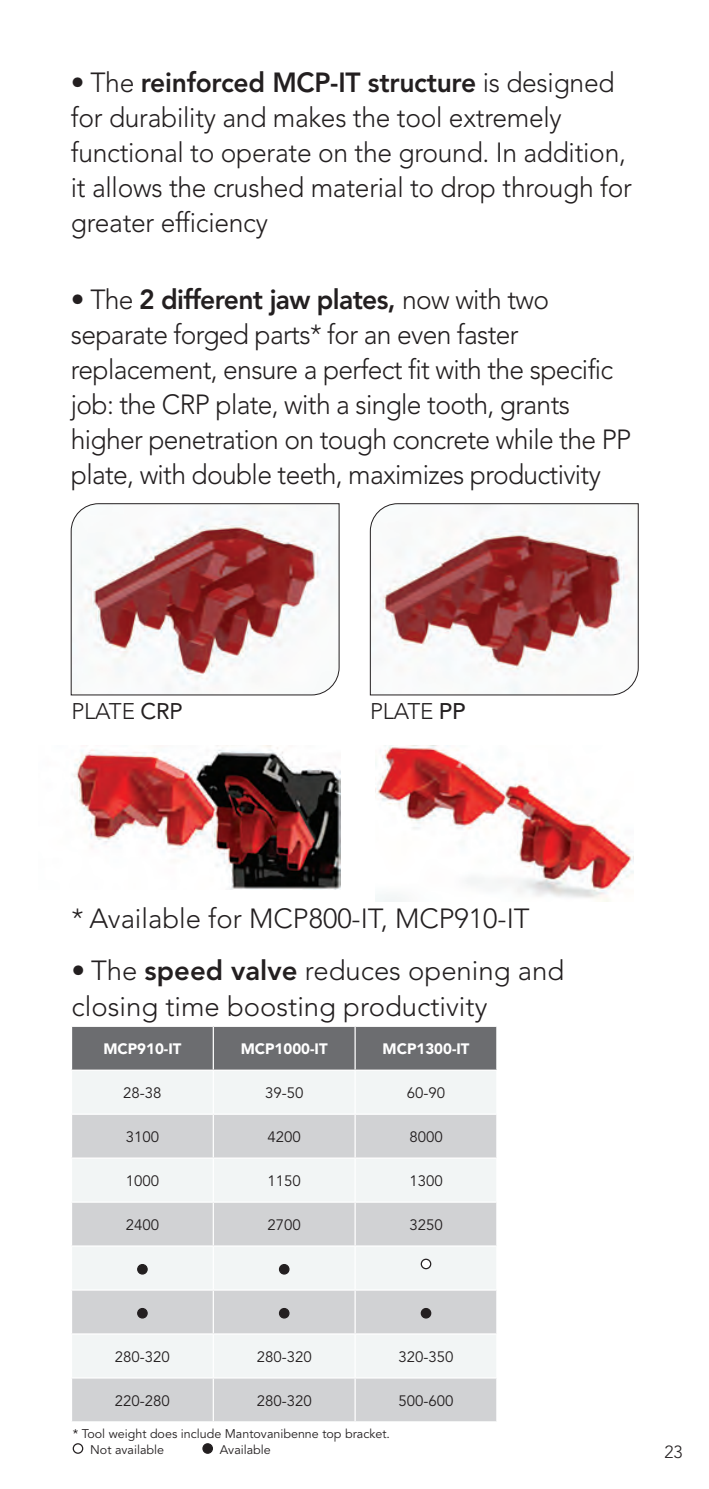
<style>
.page{position:relative;width:709px;height:1489px;background:#fff}
.page>*{position:absolute;margin:0;border:0;box-sizing:border-box;transform-origin:0 0}
.t1{font:300 27.5px/35px "Avenir LT Std";letter-spacing:-.02em;color:#231f20}
.t2{font:300 27.5px/35px "Avenir LT Std";color:#231f20}
.t3{font:300 22.5px "Avenir LT Std";letter-spacing:-.01em;color:#231f20}
.t4{font:300 17.5px "Avenir LT Std";color:#231f20}
.t5{font:15px "Avenir LT Std";color:#231f20}
.t6{font:900 15px "Avenir LT Std";color:#fff}
.t7{font:12.5px "Avenir LT Std";color:#231f20}
.s1{font-weight:800}
.s2{font-weight:400}
.s3{font-weight:500}
</style>
<div class="page">
<svg style="left:71px;top:503px;width:269px;height:192px"></svg>
<svg style="left:370px;top:503px;width:269px;height:192px"></svg>
<img style="left:72px;top:745px;width:268px;height:144px">
<img style="left:375px;top:745px;width:258px;height:156px">
<div style="left:73px;top:1442px;width:10px;height:11px;border:1px solid #231f20;border-radius:50%"></div>
<div style="left:203px;top:1443px;width:9px;height:9px;background:#231f20;border-radius:50%"></div>
<div style="left:202px;top:1442px;width:11px;height:11px;border:1px solid #231f20;border-radius:50%"></div>
<div style="left:72px;top:1026px;width:424px;height:43px;background:#6c6d70"></div>
<div style="left:72px;top:1071px;width:424px;height:42px;background:#f2f5f5"></div>
<svg style="left:72px;top:1115px;width:424px;height:306px;fill:#d1d2d4"></svg>
<hr style="left:213px;top:1026px;width:1px;height:43px;background:#fff">
<hr style="left:354px;top:1026px;width:2px;height:43px;background:#fff">
<hr style="left:213px;top:1070px;width:1px;height:43px;background:#fff">
<hr style="left:354px;top:1070px;width:2px;height:43px;background:#fff">
<hr style="left:213px;top:1114px;width:1px;height:43px;background:#fff">
<hr style="left:354px;top:1114px;width:2px;height:43px;background:#fff">
<hr style="left:71px;top:1157px;width:142px;height:1px;background:#fff">
<hr style="left:213px;top:1157px;width:142px;height:1px;background:#fff">
<hr style="left:213px;top:1158px;width:1px;height:43px;background:#fff">
<hr style="left:355px;top:1157px;width:142px;height:1px;background:#fff">
<hr style="left:354px;top:1158px;width:2px;height:43px;background:#fff">
<hr style="left:71px;top:1201px;width:142px;height:1px;background:#fff">
<hr style="left:213px;top:1201px;width:142px;height:1px;background:#fff">
<hr style="left:213px;top:1202px;width:1px;height:43px;background:#fff">
<hr style="left:355px;top:1201px;width:142px;height:1px;background:#fff">
<hr style="left:354px;top:1202px;width:2px;height:43px;background:#fff">
<hr style="left:71px;top:1245px;width:142px;height:1px;background:#fff">
<hr style="left:213px;top:1245px;width:142px;height:1px;background:#fff">
<hr style="left:213px;top:1246px;width:1px;height:43px;background:#fff">
<hr style="left:355px;top:1245px;width:142px;height:1px;background:#fff">
<hr style="left:354px;top:1246px;width:2px;height:43px;background:#fff">
<hr style="left:71px;top:1289px;width:142px;height:1px;background:#fff">
<hr style="left:213px;top:1289px;width:142px;height:1px;background:#fff">
<hr style="left:213px;top:1290px;width:1px;height:43px;background:#fff">
<hr style="left:355px;top:1289px;width:142px;height:1px;background:#fff">
<hr style="left:354px;top:1290px;width:2px;height:43px;background:#fff">
<hr style="left:71px;top:1333px;width:142px;height:1px;background:#fff">
<hr style="left:213px;top:1333px;width:142px;height:1px;background:#fff">
<hr style="left:213px;top:1334px;width:1px;height:43px;background:#fff">
<hr style="left:355px;top:1333px;width:142px;height:1px;background:#fff">
<hr style="left:354px;top:1334px;width:2px;height:43px;background:#fff">
<hr style="left:71px;top:1377px;width:142px;height:1px;background:#fff">
<hr style="left:213px;top:1377px;width:142px;height:1px;background:#fff">
<hr style="left:213px;top:1378px;width:1px;height:43px;background:#fff">
<hr style="left:355px;top:1377px;width:142px;height:1px;background:#fff">
<hr style="left:354px;top:1378px;width:2px;height:43px;background:#fff">
<div style="left:138px;top:1264px;width:9px;height:9px;background:#231f20;border-radius:50%"></div>
<div style="left:137px;top:1263px;width:11px;height:11px;border:1px solid #231f20;border-radius:50%"></div>
<div style="left:279px;top:1264px;width:10px;height:9px;background:#231f20;border-radius:50%"></div>
<div style="left:279px;top:1263px;width:10px;height:11px;border:1px solid #231f20;border-radius:50%"></div>
<div style="left:138px;top:1308px;width:9px;height:9px;background:#231f20;border-radius:50%"></div>
<div style="left:137px;top:1307px;width:11px;height:11px;border:1px solid #231f20;border-radius:50%"></div>
<div style="left:279px;top:1308px;width:10px;height:9px;background:#231f20;border-radius:50%"></div>
<div style="left:279px;top:1307px;width:10px;height:11px;border:1px solid #231f20;border-radius:50%"></div>
<div style="left:421px;top:1308px;width:10px;height:9px;background:#231f20;border-radius:50%"></div>
<div style="left:421px;top:1307px;width:10px;height:11px;border:1px solid #231f20;border-radius:50%"></div>
<div style="left:421px;top:1259px;width:10px;height:9px;background:#fff;border-radius:50%"></div>
<div style="left:421px;top:1258px;width:10px;height:11px;border:1px solid #231f20;border-radius:50%"></div>
<p class="t1" style="left:71px;top:65px;width:562px">• The <span class="s1">reinforced MCP-IT structure</span> is designed for durability and makes the tool extremely functional to operate on the ground. In addition, it allows the crushed material to drop through for greater efficiency</p>
<p class="t1" style="left:71px;top:282px;width:562px">• The <span class="s1">2 different jaw plates,</span> now with two separate forged parts* for an even faster replacement, ensure a perfect fit with the specific job: the CRP plate, with a single tooth, grants higher penetration on tough concrete while the PP plate, with double teeth, maximizes productivity</p>
<p class="t3" style="left:72px;top:697px;width:113px">PLATE <span class="s2">CRP</span></p>
<p class="t3" style="left:370px;top:697px;width:97px">PLATE <span class="s3">PP</span></p>
<p class="t2" style="left:72px;top:901px;width:459px">* Available for MCP800-IT, MCP910-IT</p>
<p class="t2" style="left:72px;top:953px;width:494px">• The <span class="s1">speed valve</span> reduces opening and closing time boosting productivity</p>
<p class="t6" style="left:103px;top:1039px;width:80px">MCP910-IT</p>
<p class="t6" style="left:241px;top:1039px;width:88px">MCP1000-IT</p>
<p class="t6" style="left:382px;top:1039px;width:88px">MCP1300-IT</p>
<p class="t5" style="left:123px;top:1083px;width:40px">28-38</p>
<p class="t5" style="left:265px;top:1083px;width:40px">39-50</p>
<p class="t5" style="left:407px;top:1083px;width:40px">60-90</p>
<p class="t5" style="left:126px;top:1127px;width:35px">3100</p>
<p class="t5" style="left:267px;top:1127px;width:35px">4200</p>
<p class="t5" style="left:409px;top:1127px;width:35px">8000</p>
<p class="t5" style="left:126px;top:1171px;width:35px">1000</p>
<p class="t5" style="left:267px;top:1171px;width:35px">1150</p>
<p class="t5" style="left:409px;top:1171px;width:35px">1300</p>
<p class="t5" style="left:126px;top:1215px;width:35px">2400</p>
<p class="t5" style="left:267px;top:1215px;width:35px">2700</p>
<p class="t5" style="left:409px;top:1215px;width:35px">3250</p>
<p class="t5" style="left:115px;top:1347px;width:57px">280-320</p>
<p class="t5" style="left:257px;top:1347px;width:57px">280-320</p>
<p class="t5" style="left:398px;top:1347px;width:57px">320-350</p>
<p class="t5" style="left:115px;top:1391px;width:57px">220-280</p>
<p class="t5" style="left:257px;top:1391px;width:57px">280-320</p>
<p class="t5" style="left:398px;top:1391px;width:57px">500-600</p>
<p class="t7" style="left:73px;top:1426px;width:319px">* Tool weight does include Mantovanibenne top bracket.</p>
<p class="t7" style="left:90px;top:1442px;width:75px">Not available</p>
<p class="t7" style="left:220px;top:1442px;width:52px">Available</p>
<p class="t4" style="left:664px;top:1441px;width:20px">23</p>
</div>
